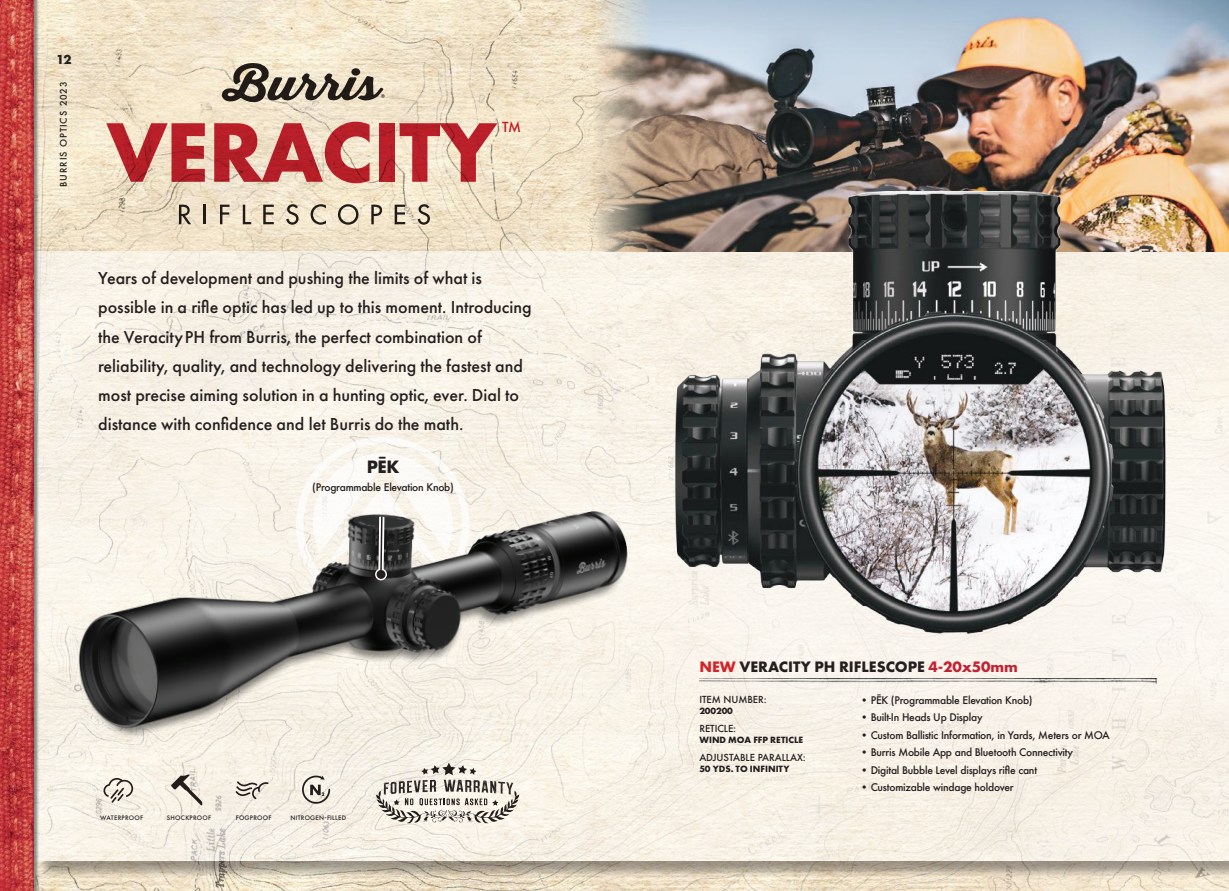
<style>
.page{position:relative;width:1229px;height:891px;background:#fff}
.page>*{position:absolute;margin:0;border:0;box-sizing:border-box;transform-origin:0 0}
.t1{font:500 18px/29.2px "Futura PT";color:#241f1f}
.t2{font:700 16.5px "Futura";color:#241f1f}
.t3{font:700 15.75px "Futura PT";color:#241f1f}
.t4{font:500 13.5px "Futura";color:#c22333}
.t5{font:700 12px "Futura";color:#241f1f}
.t6{font:500 10.2px "Futura";letter-spacing:-.025em;color:#241f1f}
.t7{font:700 9.45px "Futura PT";color:#241f1f}
.t8{font:500 9.45px "Futura";letter-spacing:-.01em;color:#241f1f}
.t9{font:500 9px "Futura";letter-spacing:.1em;color:#241f1f}
.t10{font:500 6.75px "Futura PT";letter-spacing:.035em;color:#241f1f}
.s1{color:#d42429}
.s2{color:#c22333}
</style>
<div class="page">
<img style="left:64px;top:0;width:1164px;height:891px">
<div style="left:37px;top:253px;width:1191px;height:626px;background:#241f1f;opacity:.75"></div>
<div style="left:35px;top:251px;width:1193px;height:609px;background:#f7f2e7"></div>
<img style="left:0;top:0;width:64px;height:891px">
<img style="left:699px;top:679px;width:458px;height:10px">
<img style="left:70px;top:474px;width:583px;height:293px">
<svg style="left:296px;top:437px;width:173px;height:175px"></svg>
<svg style="left:106px;top:123px;width:99px;height:59px"></svg>
<svg style="left:214px;top:122px;width:155px;height:61px"></svg>
<svg style="left:379px;top:123px;width:15px;height:59px"></svg>
<svg style="left:399px;top:123px;width:98px;height:59px"></svg>
<svg style="left:221px;top:60px;width:164px;height:43px"></svg>
<svg style="left:179px;top:205px;width:12px;height:19px"></svg>
<hr style="left:203px;top:205px;width:3px;height:19px;background:#241f1f">
<svg style="left:220px;top:205px;width:9px;height:19px"></svg>
<svg style="left:243px;top:205px;width:8px;height:19px"></svg>
<svg style="left:263px;top:205px;width:11px;height:19px"></svg>
<svg style="left:286px;top:204px;width:12px;height:21px"></svg>
<svg style="left:310px;top:204px;width:16px;height:21px"></svg>
<svg style="left:338px;top:204px;width:20px;height:21px"></svg>
<svg style="left:371px;top:205px;width:11px;height:19px"></svg>
<svg style="left:395px;top:205px;width:10px;height:19px"></svg>
<svg style="left:417px;top:204px;width:13px;height:21px"></svg>
<img style="left:548px;top:0;width:680px;height:251px">
<img style="left:651px;top:179px;width:528px;height:492px">
<svg style="left:376px;top:763px;width:143px;height:60px"></svg>
<svg style="left:103px;top:778px;width:30px;height:25px"></svg>
<svg style="left:171px;top:774px;width:31px;height:32px"></svg>
<svg style="left:235px;top:781px;width:33px;height:18px"></svg>
<svg style="left:302px;top:776px;width:28px;height:28px"></svg>
<p class="t5" style="left:56px;top:51px;width:17px">12</p>
<p class="t9" style="left:57px;top:187px;width:107px;rotate:-90deg">BURRIS OPTICS 2023</p>
<p class="t4" style="left:502px;top:118px;width:21px">TM</p>
<p class="t1" style="left:98px;top:263px;width:435px">Years of development and pushing the limits of what is possible in a rifle optic has led up to this moment. Introducing the VeracityPH from Burris, the perfect combination of reliability, quality, and technology delivering the fastest and most precise aiming solution in a hunting optic, ever. Dial to distance with confidence and let Burris do the math.</p>
<p class="t2" style="left:367px;top:455px;width:34px">PĒK</p>
<p class="t6" style="left:312px;top:480px;width:143px">(Programmable Elevation Knob)</p>
<p class="t10" style="left:100px;top:814px;width:44px">WATERPROOF</p>
<p class="t10" style="left:167px;top:814px;width:46px">SHOCKPROOF</p>
<p class="t10" style="left:236px;top:814px;width:37px">FOGPROOF</p>
<p class="t10" style="left:290px;top:814px;width:57px">NITROGEN-FILLED</p>
<p class="t3" style="left:699px;top:657px;width:320px"><span class="s1">NEW</span> VERACITY PH RIFLESCOPE <span class="s2">4-20x50mm</span></p>
<p class="t6" style="left:860px;top:693px;width:174px">• PĒK (Programmable Elevation Knob)</p>
<p class="t6" style="left:860px;top:710px;width:124px">• Built-In Heads Up Display</p>
<p class="t6" style="left:860px;top:728px;width:251px">• Custom Ballistic Information, in Yards, Meters or MOA</p>
<p class="t6" style="left:860px;top:746px;width:214px">• Burris Mobile App and Bluetooth Connectivity</p>
<p class="t6" style="left:860px;top:763px;width:178px">• Digital Bubble Level displays rifle cant</p>
<p class="t6" style="left:860px;top:781px;width:155px">• Customizable windage holdover</p>
<p class="t8" style="left:699px;top:693px;width:69px">ITEM NUMBER:</p>
<p class="t7" style="left:699px;top:705px;width:35px">200200</p>
<p class="t8" style="left:699px;top:722px;width:38px">RETICLE:</p>
<p class="t7" style="left:699px;top:734px;width:105px">WIND MOA FFP RETICLE</p>
<p class="t8" style="left:699px;top:751px;width:108px">ADJUSTABLE PARALLAX:</p>
<p class="t7" style="left:699px;top:763px;width:91px">50 YDS. TO INFINITY</p>
</div>
